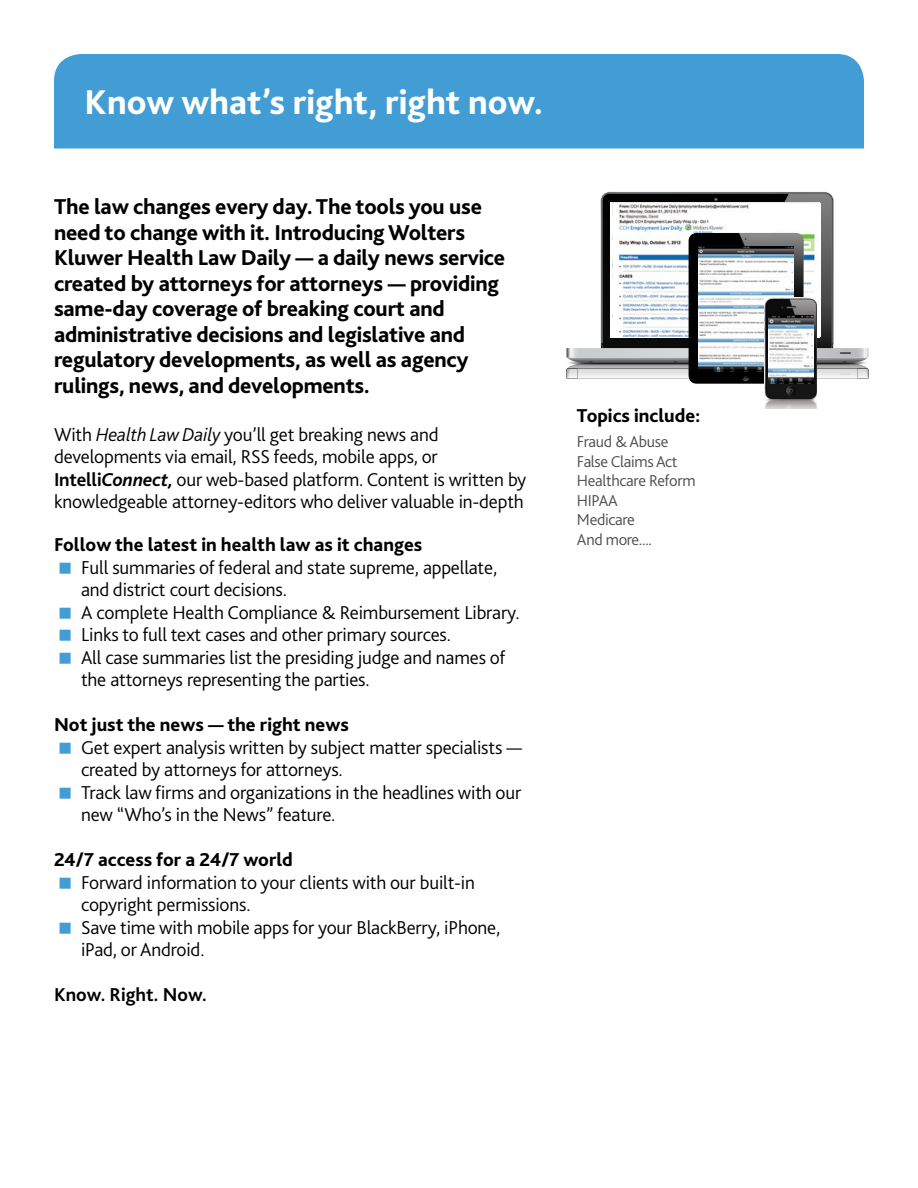
<style>
.page{position:relative;width:918px;height:1188px;background:#fff}
.page>*{position:absolute;margin:0;border:0;box-sizing:border-box;transform-origin:0 0}
.t1{font:800 36px "Bliss 2";color:#fff}
.t2{font:800 22.5px/25.5px "Bliss 2";letter-spacing:-.01em;color:#000}
.t3{font:300 19.5px/22.5px "Bliss 2";letter-spacing:-.01em;color:#000}
.t4{font:800 19.5px "Bliss 2";color:#000}
.t5{font:700 19.5px "Bliss 2";color:#000}
.t6{font:300 16.5px/19.5px "Bliss 2";letter-spacing:-.02em;color:#4d4d4f}
.s1{font-style:italic}
.s2{font-weight:700}
.s3{font-weight:700;font-style:italic}
</style>
<div class="page">
<svg style="left:566px;top:192px;width:302px;height:186px"></svg>
<img style="left:613px;top:203px;width:208px;height:133px">
<img style="left:689px;top:233px;width:115px;height:151px">
<img style="left:699px;top:246px;width:94px;height:126px">
<img style="left:765px;top:298px;width:52px;height:111px">
<img style="left:768px;top:315px;width:46px;height:68px">
<div style="left:54px;top:54px;width:810px;height:95px;background:#429dd5"></div>
<h1 class="t1" style="left:85px;top:80px;width:460px">Know what’s right, right now.</h1>
<p class="t2" style="left:54px;top:194px;width:453px">The law changes every day. The tools you use need to change with it. Introducing Wolters Kluwer Health Law Daily — a daily news service created by attorneys for attorneys — providing same-day coverage of breaking court and administrative decisions and legislative and regulatory developments, as well as agency rulings, news, and developments.</p>
<p class="t3" style="left:54px;top:423px;width:474px">With <span class="s1">Health Law Daily</span> you’ll get breaking news and developments via email, RSS feeds, mobile apps, or <span class="s2">Intelli</span><span class="s3">Connect,</span> our web-based platform. Content is written by knowledgeable attorney-editors who deliver valuable in-depth</p>
<p class="t4" style="left:54px;top:532px;width:370px">Follow the latest in health law as it changes</p>
<p class="t3" style="left:81px;top:555px;width:440px">Full summaries of federal and state supreme, appellate, and district court decisions.<br>A complete Health Compliance &amp; Reimbursement Library.<br>Links to full text cases and other primary sources.<br>All case summaries list the presiding judge and names of the attorneys representing the parties.</p>
<p class="t4" style="left:54px;top:712px;width:296px">Not just the news — the right news</p>
<p class="t3" style="left:81px;top:735px;width:443px">Get expert analysis written by subject matter specialists — created by attorneys for attorneys.<br>Track law firms and organizations in the headlines with our new “Who’s in the News” feature.</p>
<p class="t4" style="left:54px;top:847px;width:240px">24/7 access for a 24/7 world</p>
<p class="t3" style="left:81px;top:870px;width:421px">Forward information to your clients with our built-in copyright permissions.<br>Save time with mobile apps for your BlackBerry, iPhone, iPad, or Android.</p>
<p class="t5" style="left:54px;top:982px;width:154px">Know. Right. Now.</p>
<p class="t4" style="left:577px;top:403px;width:125px">Topics include:</p>
<p class="t6" style="left:577px;top:432px;width:120px">Fraud &amp; Abuse<br>False Claims Act<br>Healthcare Reform<br>HIPAA<br>Medicare<br>And more....</p>
</div>
